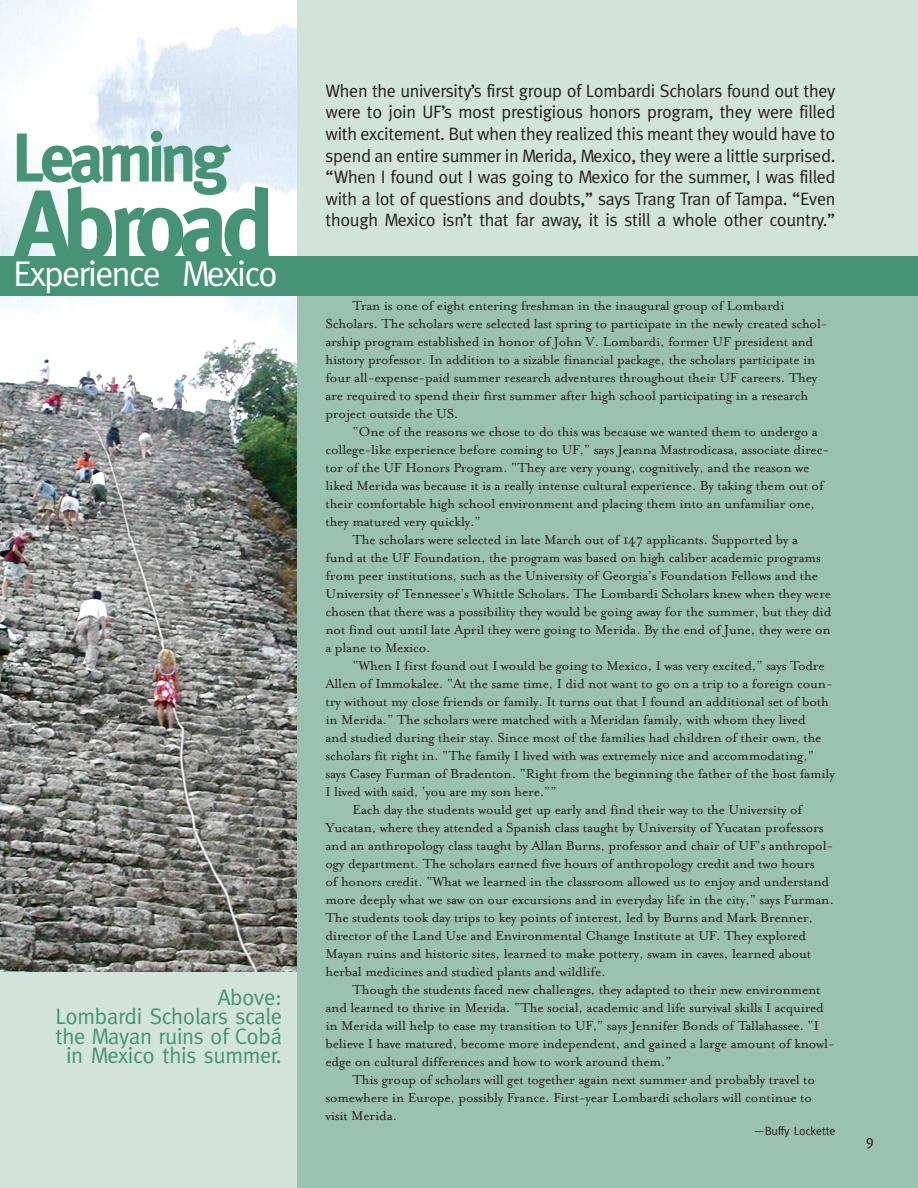
<style>
.page{position:relative;width:918px;height:1188px;background:#fff}
.page>*{position:absolute;margin:0;border:0;box-sizing:border-box;transform-origin:0 0}
.t1{font:700 99px "Meta";letter-spacing:-.075em;color:#479376}
.t2{font:700 69px "Meta";letter-spacing:-.075em;color:#479376}
.t3{font:36px "Meta";letter-spacing:-.05em;color:#fff}
.t4{font:22.5px/19.5px "Meta";letter-spacing:-.015em;color:#479376;text-align:right}
.t5{font:18px/21.6px "Meta";letter-spacing:-.015em;color:#231f20;text-align:justify}
.t6{font:15px/18px "Mrs Eaves Roman";letter-spacing:-.015em;color:#231f20}
.t7{font:12px "Meta";letter-spacing:-.015em;color:#231f20}
</style>
<div class="page">
<div style="left:0;top:934px;width:297px;height:254px;background:#d2e3db"></div>
<div style="left:297px;top:0;width:621px;height:261px;background:#d2e3db"></div>
<div style="left:297px;top:284px;width:621px;height:904px;background:#9ac1b1"></div>
<img style="left:0;top:0;width:297px;height:972px">
<div style="left:0;top:256px;width:918px;height:40px;background:#479376"></div>
<h2 class="t2" style="left:12px;top:118px;width:219px">Learning</h2>
<h1 class="t1" style="left:14px;top:168px;width:263px">Abroad</h1>
<h3 class="t3" style="left:13px;top:253px;width:266px">Experience Mexico</h3>
<h3 class="t4" style="left:56px;top:987px;width:228px">Above:<br>Lombardi Scholars scale the Mayan ruins of Cobá in Mexico this summer.</h3>
<p class="t5" style="left:326px;top:80px;width:512px">When the university’s first group of Lombardi Scholars found out they were to join UF’s most prestigious honors program, they were filled with excitement. But when they realized this meant they would have to spend an entire summer in Merida, Mexico, they were a little surprised. “When I found out I was going to Mexico for the summer, I was filled with a lot of questions and doubts,” says Trang Tran of Tampa. “Even though Mexico isn’t that far away, it is still a whole other country.”</p>
<p class="t6" style="left:326px;top:297px;width:504px;text-indent:27px">Tran is one of eight entering freshman in the inaugural group of Lombardi Scholars. The scholars were selected last spring to participate in the newly created schol&shy;arship program established in honor of John V. Lombardi, former UF president and history professor. In addition to a sizable financial package, the scholars participate in four all-expense-paid summer research adventures throughout their UF careers. They are required to spend their first summer after high school participating in a research project outside the US.</p>
<p class="t6" style="left:352px;top:423px;width:467px">“One of the reasons we chose to do this was because we wanted them to undergo a</p>
<p class="t6" style="left:326px;top:441px;width:505px">college-like experience before coming to UF,” says Jeanna Mastrodicasa, associate direc-</p>
<p class="t6" style="left:326px;top:459px;width:485px">tor of the UF Honors Program. “They are very young, cognitively, and the reason we</p>
<p class="t6" style="left:326px;top:477px;width:500px">liked Merida was because it is a really intense cultural experience. By taking them out of</p>
<p class="t6" style="left:326px;top:495px;width:491px">their comfortable high school environment and placing them into an unfamiliar one,</p>
<p class="t6" style="left:326px;top:513px;width:157px">they matured very quickly.”</p>
<p class="t6" style="left:352px;top:531px;width:447px">The scholars were selected in late March out of 147 applicants. Supported by a</p>
<p class="t6" style="left:326px;top:549px;width:497px">fund at the UF Foundation, the program was based on high caliber academic programs</p>
<p class="t6" style="left:326px;top:567px;width:494px">from peer institutions, such as the University of Georgia’s Foundation Fellows and the</p>
<p class="t6" style="left:326px;top:585px;width:507px">University of Tennessee’s Whittle Scholars. The Lombardi Scholars knew when they were</p>
<p class="t6" style="left:326px;top:603px;width:507px">chosen that there was a possibility they would be going away for the summer, but they did</p>
<p class="t6" style="left:326px;top:621px;width:507px">not find out until late April they were going to Merida. By the end of June, they were on</p>
<p class="t6" style="left:326px;top:639px;width:107px">a plane to Mexico.</p>
<p class="t6" style="left:352px;top:657px;width:474px">“When I first found out I would be going to Mexico, I was very excited,” says Todre</p>
<p class="t6" style="left:326px;top:675px;width:509px">Allen of Immokalee. “At the same time, I did not want to go on a trip to a foreign coun-</p>
<p class="t6" style="left:326px;top:693px;width:505px">try without my close friends or family. It turns out that I found an additional set of both</p>
<p class="t6" style="left:326px;top:711px;width:482px">in Merida.” The scholars were matched with a Meridan family, with whom they lived</p>
<p class="t6" style="left:326px;top:729px;width:498px">and studied during their stay. Since most of the families had children of their own, the</p>
<p class="t6" style="left:326px;top:747px;width:490px">scholars fit right in. “The family I lived with was extremely nice and accommodating,”</p>
<p class="t6" style="left:326px;top:765px;width:511px">says Casey Furman of Bradenton. “Right from the beginning the father of the host family</p>
<p class="t6" style="left:326px;top:783px;width:233px">I lived with said, ‘you are my son here.””</p>
<p class="t6" style="left:352px;top:801px;width:451px">Each day the students would get up early and find their way to the University of</p>
<p class="t6" style="left:326px;top:819px;width:500px">Yucatan, where they attended a Spanish class taught by University of Yucatan professors</p>
<p class="t6" style="left:326px;top:837px;width:509px">and an anthropology class taught by Allan Burns, professor and chair of UF’s anthropol-</p>
<p class="t6" style="left:326px;top:855px;width:491px">ogy department. The scholars earned five hours of anthropology credit and two hours</p>
<p class="t6" style="left:326px;top:873px;width:505px">of honors credit. “What we learned in the classroom allowed us to enjoy and understand</p>
<p class="t6" style="left:326px;top:891px;width:510px">more deeply what we saw on our excursions and in everyday life in the city,” says Furman.</p>
<p class="t6" style="left:326px;top:909px;width:489px">The students took day trips to key points of interest, led by Burns and Mark Brenner,</p>
<p class="t6" style="left:326px;top:927px;width:482px">director of the Land Use and Environmental Change Institute at UF. They explored</p>
<p class="t6" style="left:326px;top:945px;width:487px">Mayan ruins and historic sites, learned to make pottery, swam in caves, learned about</p>
<p class="t6" style="left:326px;top:963px;width:282px">herbal medicines and studied plants and wildlife.</p>
<p class="t6" style="left:352px;top:981px;width:470px">Though the students faced new challenges, they adapted to their new environment</p>
<p class="t6" style="left:326px;top:999px;width:500px">and learned to thrive in Merida. “The social, academic and life survival skills I acquired</p>
<p class="t6" style="left:326px;top:1017px;width:495px">in Merida will help to ease my transition to UF,” says Jennifer Bonds of Tallahassee. “I</p>
<p class="t6" style="left:326px;top:1035px;width:511px">believe I have matured, become more independent, and gained a large amount of knowl-</p>
<p class="t6" style="left:326px;top:1053px;width:348px">edge on cultural differences and how to work around them.”</p>
<p class="t6" style="left:352px;top:1071px;width:464px">This group of scholars will get together again next summer and probably travel to</p>
<p class="t6" style="left:326px;top:1089px;width:488px">somewhere in Europe, possibly France. First-year Lombardi scholars will continue to</p>
<p class="t6" style="left:326px;top:1107px;width:73px">visit Merida.</p>
<p class="t7" style="left:753px;top:1123px;width:84px">—Buffy Lockette</p>
</div>
